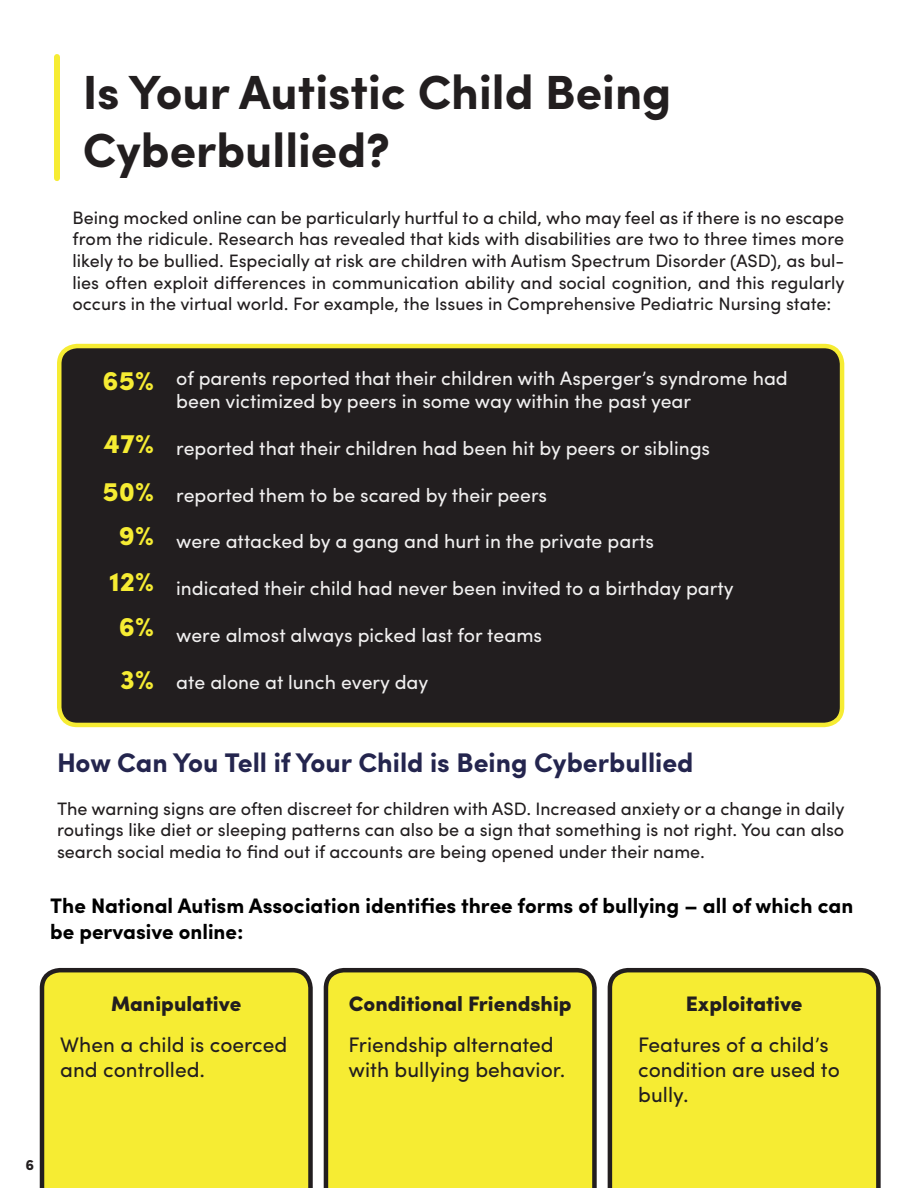
<style>
.page{position:relative;width:918px;height:1188px;background:#fff}
.page>*{position:absolute;margin:0;border:0;box-sizing:border-box;transform-origin:0 0}
.t1{font:700 48px/57.6px "Sofia Pro";color:#221e1f}
.t2{font:700 27px "Sofia Pro";color:#24254e}
.t3{font:900 27px/45.8px "Sofia Pro";color:#f6ec33}
.t4{font:21px/25.2px "Sofia Pro";color:#221e1f}
.t5{font:700 21px/25.2px "Sofia Pro";color:#000}
.t6{font:900 21px "Sofia Pro";color:#221e1f}
.t7{font:19.5px/23.4px "Sofia Pro";color:#f1f0f0}
.t8{font:18px/21.6px "Sofia Pro";color:#221e1f;text-align:justify}
.t9{font:700 15px "Sofia Pro";color:#221e1f}
</style>
<div class="page">
<div style="left:59px;top:346px;width:783px;height:379px;background:#221e1f;border-radius:18px"></div>
<div style="left:57px;top:344px;width:787px;height:383px;border:4px solid #f6ec33;border-radius:18px"></div>
<div style="left:54px;top:57px;width:6px;height:121px;background:#f6ec33"></div>
<div style="left:40px;top:968px;width:273px;height:220px;background:#f6ec33"></div>
<div style="left:324px;top:968px;width:273px;height:220px;background:#f6ec33"></div>
<div style="left:608px;top:968px;width:273px;height:220px;background:#f6ec33"></div>
<h1 class="t1" style="left:83px;top:61px;width:590px">Is Your Autistic Child Being<br>Cyberbullied?</h1>
<p class="t8" style="left:73px;top:205px;width:774px">Being mocked online can be particularly hurtful to a child, who may feel as if there is no escape from the ridicule. Research has revealed that kids with disabilities are two to three times more likely to be bullied. Especially at risk are children with Autism Spectrum Disorder (ASD), as bul&shy;lies often exploit differences in communication ability and social cognition, and this regularly occurs in the virtual world. For example, the Issues in Comprehensive Pediatric Nursing state:</p>
<h2 class="t3" style="left:103px;top:356px;width:53px">65%</h2>
<h2 class="t3" style="left:102px;top:418px;width:53px;line-height:48px">47%<br>50%</h2>
<h2 class="t3" style="left:109px;top:510px;width:46px;text-align:center">9%<br>12%<br>6%</h2>
<h2 class="t3" style="left:120px;top:654px;width:35px">3%</h2>
<p class="t7" style="left:176px;top:365px;width:613px">of parents reported that their children with Asperger’s syndrome had been victimized by peers in some way within the past year</p>
<p class="t7" style="left:176px;top:435px;width:535px">reported that their children had been hit by peers or siblings</p>
<p class="t7" style="left:176px;top:482px;width:372px">reported them to be scared by their peers</p>
<p class="t7" style="left:176px;top:528px;width:479px">were attacked by a gang and hurt in the private parts</p>
<p class="t7" style="left:176px;top:575px;width:559px">indicated their child had never been invited to a birthday party</p>
<p class="t7" style="left:176px;top:622px;width:367px">were almost always picked last for teams</p>
<p class="t7" style="left:176px;top:669px;width:254px">ate alone at lunch every day</p>
<h2 class="t2" style="left:57px;top:742px;width:638px">How Can You Tell if Your Child is Being Cyberbullied</h2>
<p class="t8" style="left:57px;top:797px;width:789px">The warning signs are often discreet for children with ASD. Increased anxiety or a change in daily routings like diet or sleeping patterns can also be a sign that something is not right. You can also search social media to find out if accounts are being opened under their name.</p>
<p class="t5" style="left:50px;top:892px;width:805px">The National Autism Association identifies three forms of bullying – all of which can be pervasive online:</p>
<p class="t6" style="left:111px;top:988px;width:132px">Manipulative</p>
<p class="t6" style="left:349px;top:988px;width:224px">Conditional Friendship</p>
<p class="t6" style="left:686px;top:988px;width:118px">Exploitative</p>
<p class="t4" style="left:60px;top:1030px;width:228px">When a child is coerced and controlled.</p>
<p class="t4" style="left:348px;top:1030px;width:219px">Friendship alternated with bullying behavior.</p>
<p class="t4" style="left:638px;top:1030px;width:203px">Features of a child’s condition are used to bully.</p>
<p class="t9" style="left:26px;top:1154px;width:10px">6</p>
</div>
